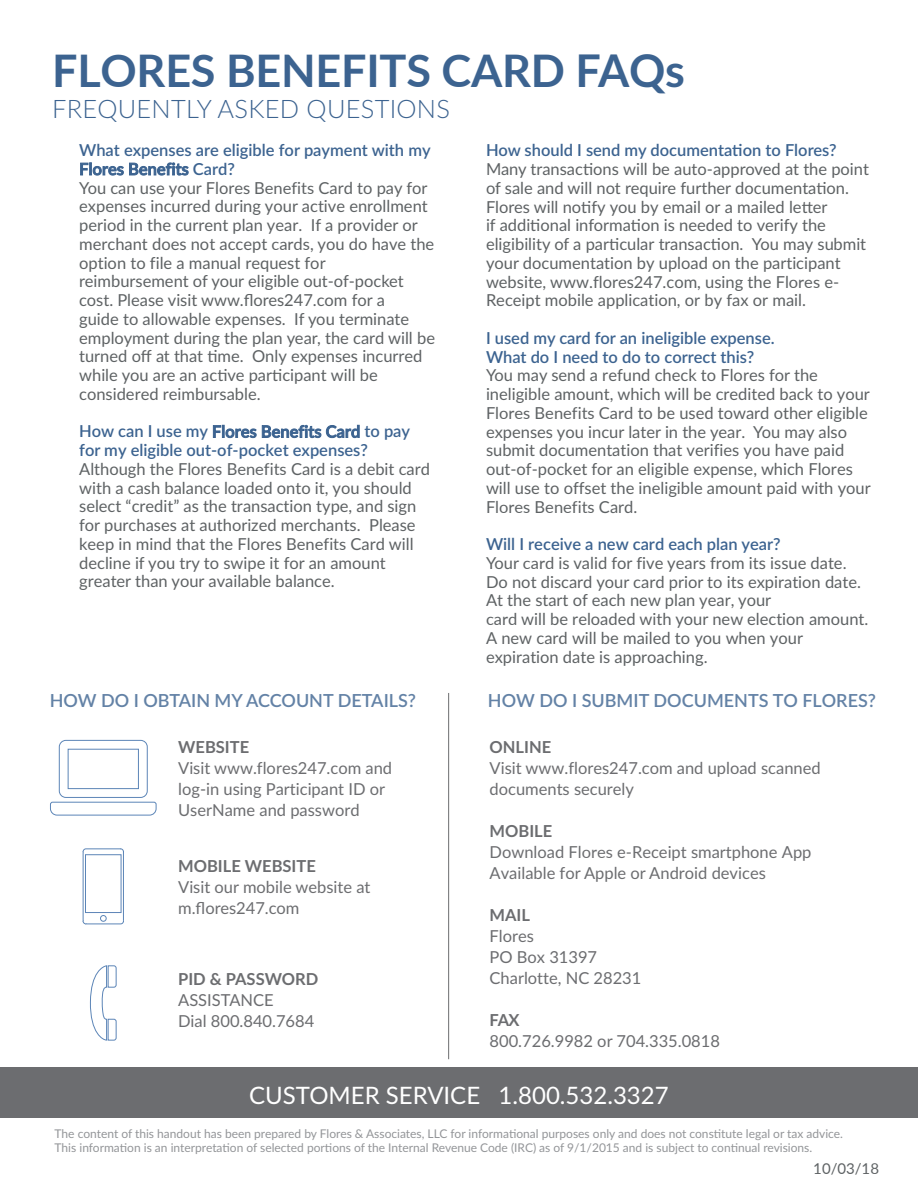
<style>
.page{position:relative;width:918px;height:1188px;background:#fff}
.page>*{position:absolute;margin:0;border:0;box-sizing:border-box;transform-origin:0 0}
.t1{font:700 45px "Lato";letter-spacing:-.005em;color:#3c6390}
.t2{font:300 25.5px "Lato";letter-spacing:.01em;color:#3c6390}
.t3{font:24px "Lato";color:#fff}
.t4{font:600 18px "Lato";color:#6382a6}
.t5{font:16.5px/18.8px "Lato";color:#5e6264}
.t6{font:16.5px/21px "Lato";color:#6c6d70}
.body1{font:15px "Lato";color:#5e6264}
.t7{font:12px/14.4px "Lato";color:#939598}
.s1{font-weight:600;color:#3c6390}
.s2{font-weight:700}
</style>
<div class="page">
<div style="left:0;top:1067px;width:918px;height:51px;background:#6c6d70"></div>
<svg style="left:50px;top:802px;width:107px;height:14px"></svg>
<div style="left:59px;top:740px;width:89px;height:58px;border:1px solid #5c85b7;border-radius:7px"></div>
<div style="left:68px;top:749px;width:71px;height:40px;border:1px solid #5c85b7"></div>
<svg style="left:82px;top:848px;width:42px;height:77px"></svg>
<svg style="left:90px;top:965px;width:27px;height:76px"></svg>
<hr style="left:448px;top:693px;width:1px;height:366px;background:#6c6d70">
<p class="t1" style="left:52px;top:37px;width:634px">FLORES BENEFITS CARD FAQs</p>
<p class="t2" style="left:52px;top:91px;width:399px">FREQUENTLY ASKED QUESTIONS</p>
<p class="t5" style="left:486px;top:140px;width:385px"><span class="s1">How should I send my documentation to Flores?<br></span>Many transactions will be auto-approved at the point of sale and will not require further documentation.<br>Flores will notify you by email or a mailed letter<br>if additional information is needed to verify the eligibility of a particular transaction. You may submit your documentation by upload on the participant website, www.flores247.com, using the Flores e-Receipt mobile application, or by fax or mail.</p>
<p class="t5" style="left:486px;top:328px;width:386px"><span class="s1">I used my card for an ineligible expense.<br>What do I need to do to correct this?<br></span>You may send a refund check to Flores for the ineligible amount, which will be credited back to your Flores Benefits Card to be used toward other eligible expenses you incur later in the year. You may also submit documentation that verifies you have paid out-of-pocket for an eligible expense, which Flores will use to offset the ineligible amount paid with your Flores Benefits Card.</p>
<p class="t5" style="left:486px;top:534px;width:384px"><span class="s1">Will I receive a new card each plan year?<br></span>Your card is valid for five years from its issue date.<br>Do not discard your card prior to its expiration date.<br>At the start of each new plan year, your<br>card will be reloaded with your new election amount.<br>A new card will be mailed to you when your expiration date is approaching.</p>
<p class="t4" style="left:488px;top:688px;width:390px">HOW DO I SUBMIT DOCUMENTS TO FLORES?</p>
<p class="t6" style="left:490px;top:736px;width:333px"><span class="s2">ONLINE<br></span>Visit www.flores247.com and upload scanned documents securely</p>
<p class="t6" style="left:490px;top:820px;width:323px"><span class="s2">MOBILE<br></span>Download Flores e-Receipt smartphone App<br>Available for Apple or Android devices</p>
<p class="t6" style="left:490px;top:904px;width:153px"><span class="s2">MAIL<br></span>Flores<br>PO Box 31397<br>Charlotte, NC 28231</p>
<p class="t6" style="left:490px;top:1009px;width:232px"><span class="s2">FAX<br></span>800.726.9982 or 704.335.0818</p>
<p class="t5" style="left:79px;top:140px;width:357px"><span class="s1">What expenses are eligible for payment with my Flores Benefits Card?<br></span>You can use your Flores Benefits Card to pay for expenses incurred during your active enrollment period in the current plan year. If a provider or merchant does not accept cards, you do have the option to file a manual request for reimbursement of your eligible out-of-pocket cost. Please visit www.flores247.com for a<br>guide to allowable expenses. If you terminate employment during the plan year, the card will be turned off at that time. Only expenses incurred while you are an active participant will be considered reimbursable.</p>
<p class="t5" style="left:79px;top:421px;width:352px"><span class="s1">How can I use my Flores Benefits Card to pay for my eligible out-of-pocket expenses?<br></span>Although the Flores Benefits Card is a debit card with a cash balance loaded onto it, you should select “credit” as the transaction type, and sign for purchases at authorized merchants. Please keep in mind that the Flores Benefits Card will decline if you try to swipe it for an amount greater than your available balance.</p>
<p class="t4" style="left:50px;top:688px;width:368px">HOW DO I OBTAIN MY ACCOUNT DETAILS?</p>
<p class="t6" style="left:178px;top:736px;width:215px"><span class="s2">WEBSITE<br></span>Visit www.flores247.com and log-in using Participant ID or<br>UserName and password</p>
<p class="t6" style="left:178px;top:855px;width:194px"><span class="s2">MOBILE WEBSITE<br></span>Visit our mobile website at m.flores247.com</p>
<p class="t6" style="left:178px;top:967px;width:142px"><span class="s2">PID &amp; PASSWORD<br></span>ASSISTANCE<br>Dial 800.840.7684</p>
<p class="t3" style="left:249px;top:1078px;width:421px">CUSTOMER SERVICE 1.800.532.3327</p>
<p class="t7" style="left:55px;top:1126px;width:790px">The content of this handout has been prepared by Flores &amp; Associates, LLC for informational purposes only and does not constitute legal or tax advice.<br>This information is an interpretation of selected portions of the Internal Revenue Code (IRC) as of 9/1/2015 and is subject to continual revisions.</p>
<p class="body1" style="left:813px;top:1158px;width:67px">10/03/18</p>
</div>
